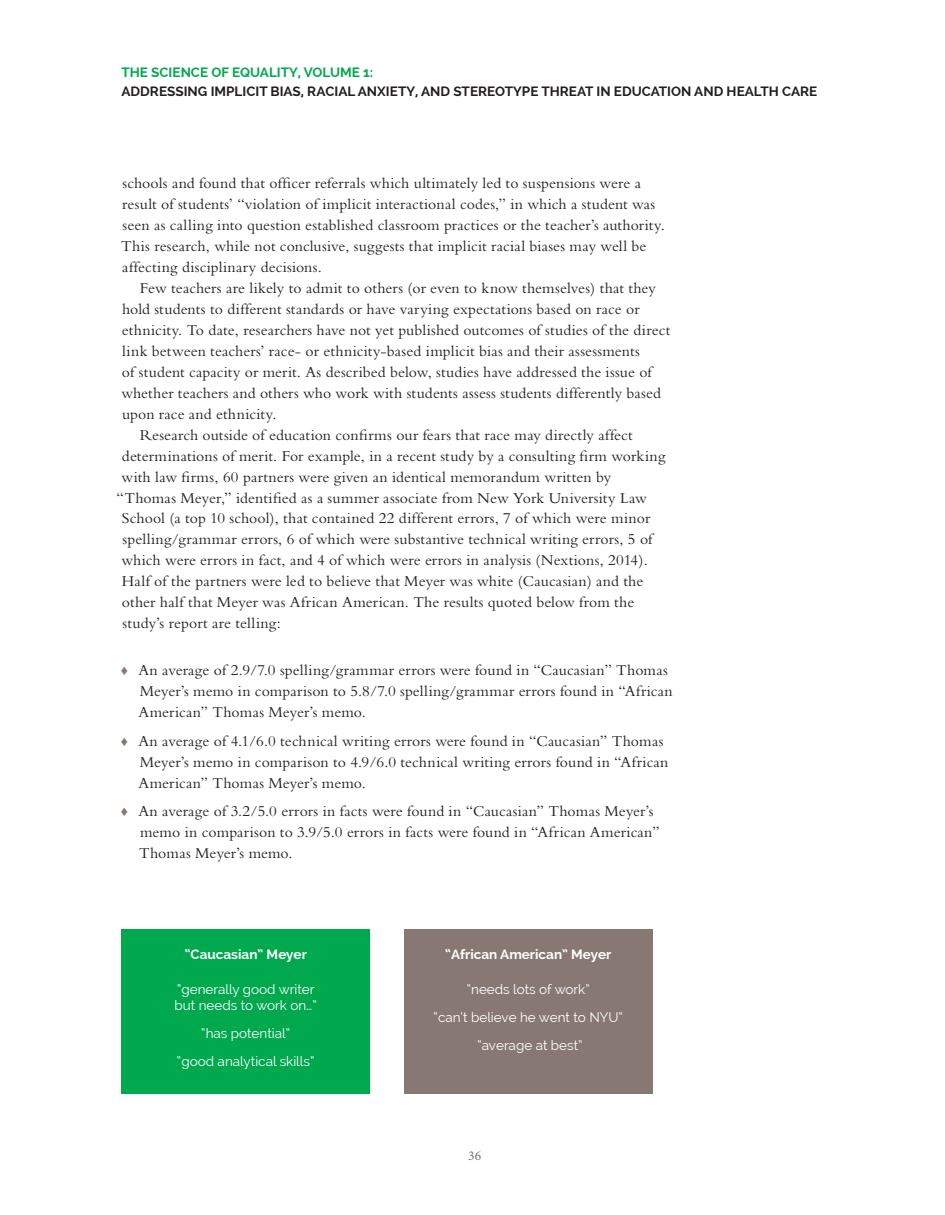
<style>
.page{position:relative;width:945px;height:1215px;background:#fff}
.page>*{position:absolute;margin:0;border:0;box-sizing:border-box;transform-origin:0 0}
.t1{font:15.75px/21px "Bembo";letter-spacing:.01em;color:#231f20}
.t2{font:13.5px/28.2px "Raleway";color:#fff;text-align:center}
.t3{font:700 13.5px "Raleway";color:#231f20}
.t4{font:700 13.5px "Raleway";color:#fff}
.t5{font:700 13.5px "Raleway";color:#00a84e}
.t6{font:13.5px "Minion Pro";color:#757578}
.s1{color:#877873}
</style>
<div class="page">
<div style="left:122px;top:929px;width:248px;height:165px;background:#00a84e"></div>
<div style="left:404px;top:929px;width:248px;height:165px;background:#877873"></div>
<p class="t5" style="left:122px;top:64px;width:253px">THE SCIENCE OF EQUALITY, VOLUME 1:</p>
<p class="t3" style="left:122px;top:83px;width:697px">ADDRESSING IMPLICIT BIAS, RACIAL ANXIETY, AND STEREOTYPE THREAT IN EDUCATION AND HEALTH CARE</p>
<p class="t1" style="left:121px;top:172px;width:545px">schools and found that officer referrals which ultimately led to suspensions were a result of students’ “violation of implicit interactional codes,” in which a student was seen as calling into question established classroom practices or the teacher’s authority.<br>This research, while not conclusive, suggests that implicit racial biases may well be affecting disciplinary decisions.</p>
<p class="t1" style="left:140px;top:277px;width:518px">Few teachers are likely to admit to others (or even to know themselves) that they</p>
<p class="t1" style="left:122px;top:298px;width:519px">hold students to different standards or have varying expectations based on race or</p>
<p class="t1" style="left:122px;top:319px;width:550px">ethnicity. To date, researchers have not yet published outcomes of studies of the direct</p>
<p class="t1" style="left:122px;top:340px;width:519px">link between teachers’ race- or ethnicity-based implicit bias and their assessments</p>
<p class="t1" style="left:122px;top:361px;width:531px">of student capacity or merit. As described below, studies have addressed the issue of</p>
<p class="t1" style="left:121px;top:382px;width:541px">whether teachers and others who work with students assess students differently based</p>
<p class="t1" style="left:122px;top:403px;width:156px">upon race and ethnicity.</p>
<p class="t1" style="left:140px;top:424px;width:495px">Research outside of education confirms our fears that race may directly affect</p>
<p class="t1" style="left:122px;top:445px;width:545px">determinations of merit. For example, in a recent study by a consulting firm working</p>
<p class="t1" style="left:121px;top:466px;width:491px">with law firms, 60 partners were given an identical memorandum written by</p>
<p class="t1" style="left:117px;top:487px;width:532px">“Thomas Meyer,” identified as a summer associate from New York University Law</p>
<p class="t1" style="left:122px;top:508px;width:530px">School (a top 10 school), that contained 22 different errors, 7 of which were minor</p>
<p class="t1" style="left:123px;top:529px;width:531px">spelling/grammar errors, 6 of which were substantive technical writing errors, 5 of</p>
<p class="t1" style="left:121px;top:550px;width:528px">which were errors in fact, and 4 of which were errors in analysis (Nextions, 2014).</p>
<p class="t1" style="left:122px;top:571px;width:523px">Half of the partners were led to believe that Meyer was white (Caucasian) and the</p>
<p class="t1" style="left:122px;top:592px;width:514px">other half that Meyer was African American. The results quoted below from the</p>
<p class="t1" style="left:123px;top:613px;width:160px">study’s report are telling:</p>
<p class="t1" style="left:138px;top:659px;width:536px;text-indent:-18px"><span class="s1">♦</span> An average of 2.9/7.0 spelling/grammar errors were found in “Caucasian” Thomas<br>Meyer’s memo in comparison to 5.8/7.0 spelling/grammar errors found in “African<br>American” Thomas Meyer’s memo.</p>
<p class="t1" style="left:138px;top:730px;width:532px;text-indent:-18px"><span class="s1">♦</span> An average of 4.1/6.0 technical writing errors were found in “Caucasian” Thomas<br>Meyer’s memo in comparison to 4.9/6.0 technical writing errors found in “African<br>American” Thomas Meyer’s memo.</p>
<p class="t1" style="left:139px;top:800px;width:522px;text-indent:-18px"><span class="s1">♦</span> An average of 3.2/5.0 errors in facts were found in “Caucasian” Thomas Meyer’s memo in comparison to 3.9/5.0 errors in facts were found in “African American”<br>Thomas Meyer’s memo.</p>
<p class="t4" style="left:185px;top:947px;width:124px">“Caucasian” Meyer</p>
<p class="t2" style="left:175px;top:981px;width:144px;line-height:16.2px;text-align:left">“generally good writer but needs to work on…”</p>
<p class="t2" style="left:177px;top:1019px;width:139px">“has potential”<br>“good analytical skills”</p>
<p class="t4" style="left:445px;top:947px;width:168px">“African American” Meyer</p>
<p class="t2" style="left:434px;top:975px;width:191px">“needs lots of work”<br>“can’t believe he went to NYU” “average at best”</p>
<p class="t6" style="left:468px;top:1147px;width:14px">36</p>
</div>
